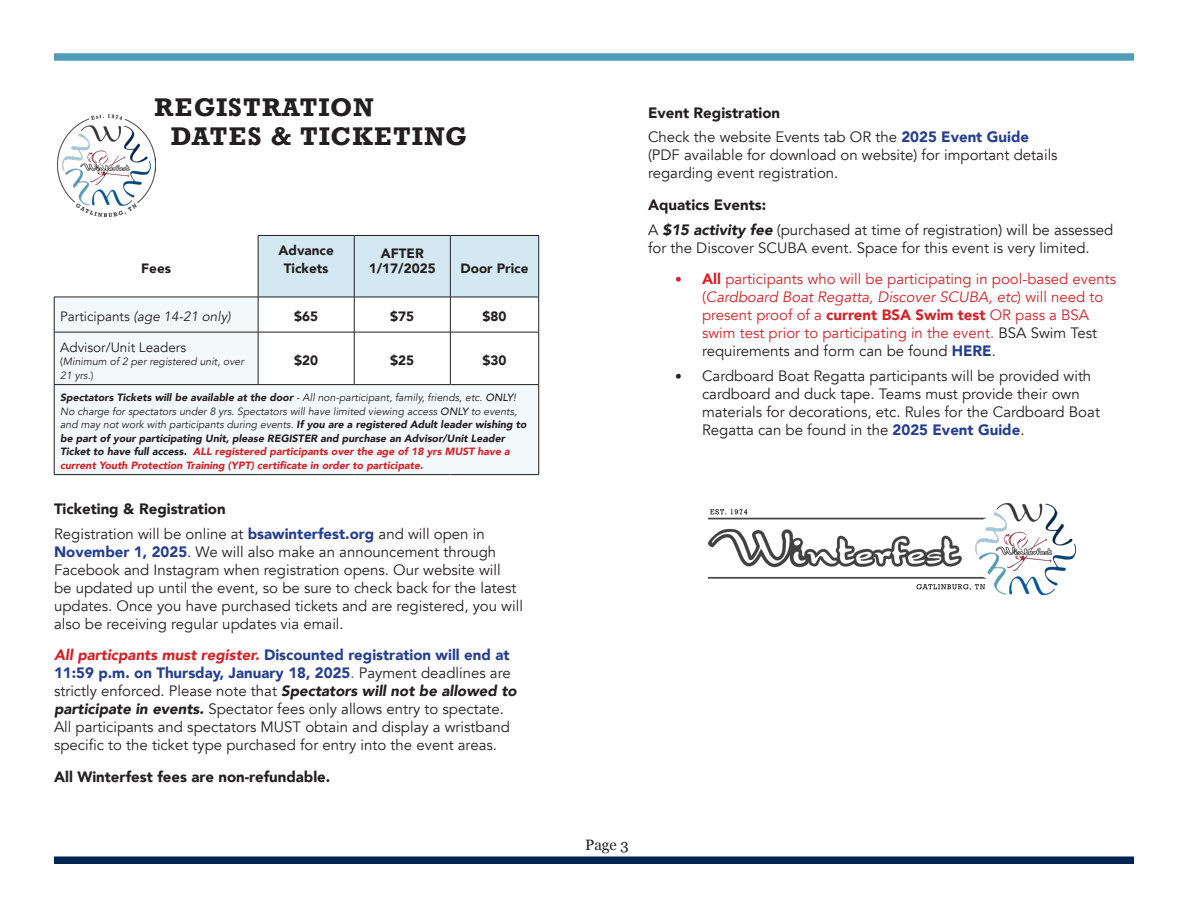
<style>
.page{position:relative;width:1188px;height:918px;background:#fff}
.page>*{position:absolute;margin:0;border:0;box-sizing:border-box;transform-origin:0 0}
.t1{font:700 24px/28.8px "Rockwell";letter-spacing:.06em;color:#231f20}
.t2{font:15px/18px "Avenir";color:#231f20}
.t3{font:15px/18px "Avenir";color:#d1232a}
.t4{font:900 15px "Avenir";color:#231f20}
.t5{font:15px "Georgia";color:#231f20}
.t6{font:900 13.5px/18px "Avenir";color:#231f20;text-align:center}
.t7{font:italic 13.5px "Avenir";color:#231f20}
.t8{font:13.5px "Avenir";color:#231f20}
.t9{font:italic 900 10.5px/13.5px "Avenir";color:#231f20}
.t10{font:italic 10.5px/13.5px "Avenir";color:#231f20}
.s1{font-style:normal}
.s2{font-weight:400}
.s3{font-weight:500}
.s4{color:#d1232a}
.s5{font-weight:900;color:#253f8e}
.s6{font-weight:900;font-style:italic;color:#d1232a}
.s7{color:#105da4}
.s8{font-weight:900;font-style:italic}
.s9{font-size:13.5px}
.s10{font-weight:900}
.s11{font-style:italic}
.s12{color:#231f20}
</style>
<div class="page">
<div style="left:54px;top:53px;width:1080px;height:8px;background:#509cb9"></div>
<div style="left:54px;top:856px;width:1080px;height:8px;background:#002451"></div>
<img style="left:57px;top:114px;width:98px;height:103px">
<div style="left:259px;top:236px;width:279px;height:61px;background:#d3e8f1"></div>
<svg style="left:55px;top:298px;width:483px;height:176px;fill:#f3f9fb"></svg>
<hr style="left:258px;top:235px;width:96px;height:1px;background:#231f20">
<hr style="left:258px;top:236px;width:1px;height:61px;background:#231f20">
<hr style="left:354px;top:235px;width:96px;height:1px;background:#231f20">
<hr style="left:354px;top:236px;width:1px;height:61px;background:#231f20">
<hr style="left:450px;top:235px;width:89px;height:1px;background:#231f20">
<hr style="left:450px;top:236px;width:1px;height:61px;background:#231f20">
<hr style="left:538px;top:236px;width:1px;height:61px;background:#231f20">
<hr style="left:54px;top:297px;width:204px;height:1px;background:#231f20">
<hr style="left:54px;top:297px;width:1px;height:35px;background:#231f20">
<hr style="left:258px;top:297px;width:96px;height:1px;background:#231f20">
<hr style="left:258px;top:297px;width:1px;height:35px;background:#231f20">
<hr style="left:354px;top:297px;width:96px;height:1px;background:#231f20">
<hr style="left:354px;top:297px;width:1px;height:35px;background:#231f20">
<hr style="left:450px;top:297px;width:89px;height:1px;background:#231f20">
<hr style="left:450px;top:297px;width:1px;height:35px;background:#231f20">
<hr style="left:538px;top:297px;width:1px;height:35px;background:#231f20">
<hr style="left:54px;top:332px;width:204px;height:1px;background:#231f20">
<hr style="left:54px;top:332px;width:1px;height:52px;background:#231f20">
<hr style="left:258px;top:332px;width:96px;height:1px;background:#231f20">
<hr style="left:258px;top:332px;width:1px;height:52px;background:#231f20">
<hr style="left:354px;top:332px;width:96px;height:1px;background:#231f20">
<hr style="left:354px;top:332px;width:1px;height:52px;background:#231f20">
<hr style="left:450px;top:332px;width:89px;height:1px;background:#231f20">
<hr style="left:450px;top:332px;width:1px;height:52px;background:#231f20">
<hr style="left:538px;top:332px;width:1px;height:52px;background:#231f20">
<hr style="left:54px;top:384px;width:204px;height:1px;background:#231f20">
<hr style="left:54px;top:385px;width:1px;height:89px;background:#231f20">
<hr style="left:538px;top:385px;width:1px;height:89px;background:#231f20">
<hr style="left:54px;top:474px;width:204px;height:1px;background:#231f20">
<hr style="left:258px;top:474px;width:96px;height:1px;background:#231f20">
<hr style="left:354px;top:474px;width:96px;height:1px;background:#231f20">
<hr style="left:450px;top:474px;width:89px;height:1px;background:#231f20">
<hr style="left:258px;top:384px;width:96px;height:1px;background:#231f20">
<hr style="left:354px;top:384px;width:96px;height:1px;background:#231f20">
<hr style="left:450px;top:384px;width:89px;height:1px;background:#231f20">
<img style="left:709px;top:503px;width:368px;height:93px">
<p class="t1" style="left:171px;top:92px;width:298px;text-indent:-16px">REGISTRATION<br>DATES &amp; TICKETING</p>
<p class="t6" style="left:141px;top:259px;width:31px">Fees</p>
<p class="t6" style="left:279px;top:241px;width:57px">Advance<br>Tickets</p>
<p class="t6" style="left:369px;top:245px;width:68px;line-height:15px">AFTER<br>1/17/2025</p>
<p class="t6" style="left:461px;top:259px;width:69px">Door Price</p>
<p class="t7" style="left:60px;top:309px;width:172px"><span class="s1">Participants</span> (age 14-21 only)</p>
<p class="t6" style="left:294px;top:307px;width:25px">$65</p>
<p class="t6" style="left:390px;top:307px;width:25px">$75</p>
<p class="t6" style="left:483px;top:307px;width:25px">$80</p>
<p class="t8" style="left:60px;top:339px;width:127px">Advisor/Unit Leaders</p>
<p class="t10" style="left:60px;top:355px;width:185px"><span class="s1">(</span>Minimum of 2 per registered unit, over<br>21 yrs.<span class="s1">)</span></p>
<p class="t6" style="left:294px;top:351px;width:25px">$20</p>
<p class="t6" style="left:390px;top:351px;width:25px">$25</p>
<p class="t6" style="left:483px;top:351px;width:25px">$30</p>
<p class="t9" style="left:60px;top:391px;width:468px">Spectators Tickets will be available at the door <span class="s2">- All non-participant, family, friends, etc.</span> <span class="s3">ONLY</span><span class="s2">!<br>No charge for spectators under 8 yrs. Spectators will have limited viewing access</span> <span class="s3">ONLY</span> <span class="s2">to events, and may not work with participants during events.</span> If you are a registered Adult leader wishing to be part of your participating Unit, please REGISTER and purchase an Advisor/Unit Leader Ticket to have full access. <span class="s4">ALL registered participants over the age of 18 yrs MUST have a current Youth Protection Training (YPT) certificate in order to participate.</span></p>
<p class="t4" style="left:54px;top:496px;width:173px">Ticketing &amp; Registration</p>
<p class="t2" style="left:54px;top:525px;width:470px">Registration will be online at <span class="s5">bsawinterfest.org</span> and will open in <span class="s5">November 1, 2025</span>. We will also make an announcement through Facebook and Instagram when registration opens. Our website will<br>be updated up until the event, so be sure to check back for the latest updates. Once you have purchased tickets and are registered, you will also be receiving regular updates via email.</p>
<p class="t2" style="left:54px;top:646px;width:464px"><span class="s6">All particpants must register.</span> <span class="s5">Discounted registration will end at 11:59 p.m. on Thursday, January 18, 2025</span><span class="s7">.</span> Payment deadlines are strictly enforced. Please note that <span class="s8">Spectators will not be allowed to participate in events.</span> Spectator fees only allows entry to spectate.<br>All participants and spectators MUST obtain and display a wristband specific to the ticket type purchased for entry into the event areas.</p>
<p class="t4" style="left:54px;top:763px;width:278px">All Winterfest fees are non-refundable.</p>
<p class="t4" style="left:648px;top:100px;width:134px">Event Registration</p>
<p class="t2" style="left:648px;top:128px;width:411px">Check the website Events tab OR the <span class="s5">2025 Event Guide </span>(PDF available for download on website) for important details regarding event registration.</p>
<p class="t4" style="left:648px;top:192px;width:120px">Aquatics Events:</p>
<p class="t2" style="left:648px;top:221px;width:467px">A <span class="s8">$15 activity fee</span> (purchased at time of registration) will be assessed for the Discover SCUBA event. Space for this event is very limited.</p>
<p class="t3" style="left:702px;top:270px;width:416px;text-indent:-27px"><span class="s9">•</span> <span class="s10">All</span> participants who will be participating in pool-based events (<span class="s11">Cardboard Boat Regatta, Discover SCUBA, etc</span>) will need to present proof of a <span class="s10">current BSA Swim test</span> OR pass a BSA swim test prior to participating in the event. <span class="s12">BSA Swim Test requirements and form can be found</span> <span class="s5">HERE</span><span class="s12">.</span></p>
<p class="t2" style="left:702px;top:367px;width:399px;text-indent:-27px"><span class="s9">•</span> Cardboard Boat Regatta participants will be provided with cardboard and duck tape. Teams must provide their own materials for decorations, etc. Rules for the Cardboard Boat Regatta can be found in the <span class="s5">2025 Event Guide</span>.</p>
<p class="t5" style="left:585px;top:834px;width:45px">Page 3</p>
</div>
